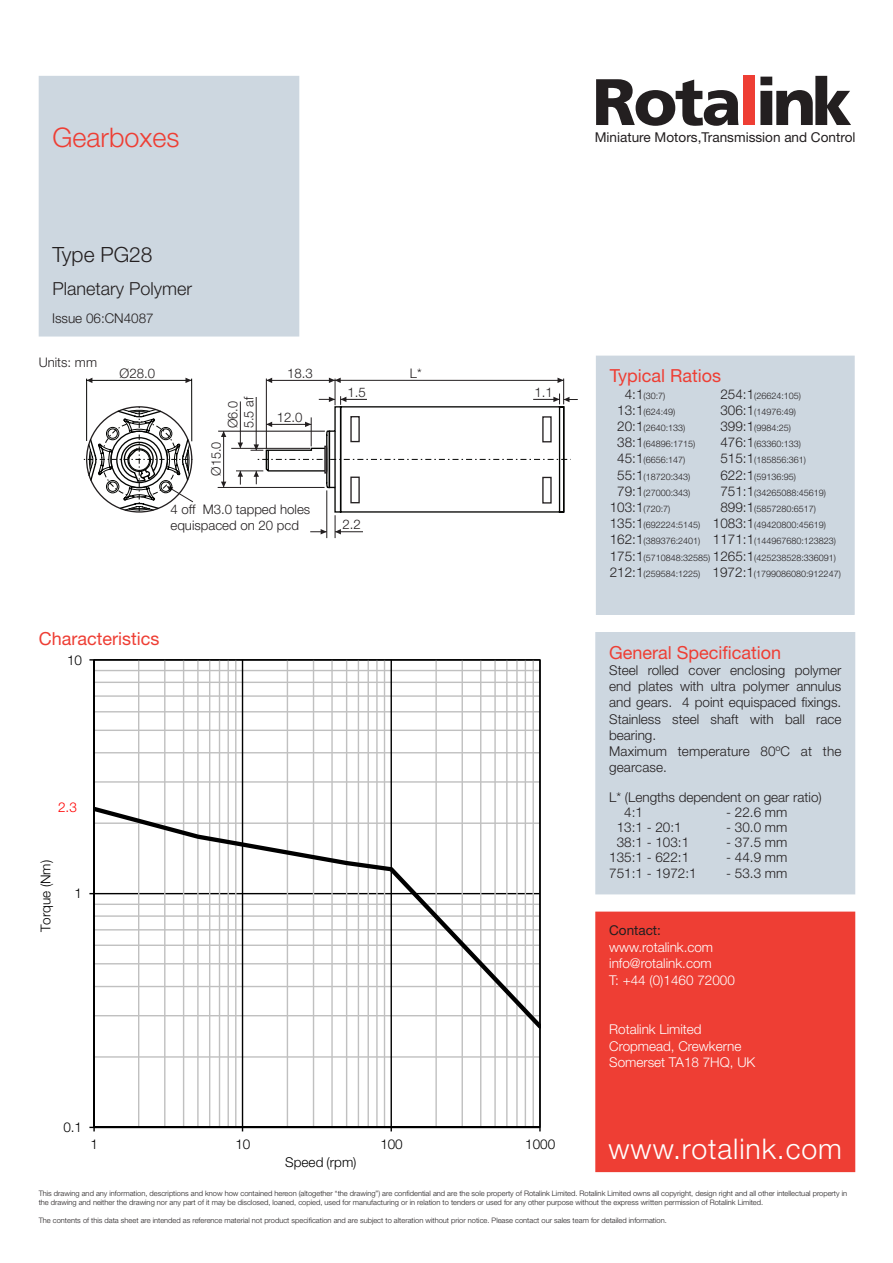
<style>
.page{position:relative;width:893px;height:1263px;background:#fff}
.page>*{position:absolute;margin:0;border:0;box-sizing:border-box;transform-origin:0 0}
.t1{font:300 28.5px "Helvetica Neue LT Pro";letter-spacing:.03em;color:#fff}
.t2{font:300 27px "Helvetica Neue LT Pro";color:#ee3e34}
.t3{font:300 21px "Helvetica Neue LT Pro";color:#231f20}
.Headers{font:18px "Helvetica Neue LT Pro";color:#ee3e34}
.t4{font:300 18px "Helvetica Neue LT Pro";color:#231f20}
.t5{font:13.65px "Helvetica Neue LT Pro";color:#231f20}
.Specification{font:300 13.5px/16.2px "Helvetica Neue LT Pro";color:#231f20;text-align:justify}
.t6{font:300 13.5px "Helvetica Neue LT Pro";color:#fff}
.t7{font:300 13.5px "Helvetica Neue LT Pro";color:#000}
.t8{font:13.5px "Helvetica Neue LT Pro";color:#231f20}
.t9{font:300 13.5px "Helvetica Neue LT Pro";color:#f00}
.t10{font:300 13.2px/15.9px "Helvetica Neue LT Pro";color:#231f20}
.t11{font:300 13.2px/15.9px "Helvetica Neue LT Pro";color:#231f20;scale:.96 1}
.Ratio{font:300 9px "Helvetica Neue LT Pro";color:#231f20}
.t12{font:300 7.5px/9px "Helvetica Neue LT Pro";color:#231f20}
.s1{font-size:13.5px}
</style>
<div class="page">
<svg style="left:596px;top:79px;width:143px;height:47px"></svg>
<div style="left:743px;top:76px;width:12px;height:49px;background:#ee3e34"></div>
<svg style="left:760px;top:76px;width:91px;height:49px"></svg>
<div style="left:596px;top:912px;width:259px;height:259px;background:#ee3e34"></div>
<div style="left:595px;top:911px;width:260px;height:261px;border:1px solid #ee3e34"></div>
<div style="left:596px;top:632px;width:259px;height:262px;background:#cdd7e0"></div>
<div style="left:595px;top:632px;width:260px;height:262px;border:1px solid #cdd7e0"></div>
<div style="left:596px;top:356px;width:258px;height:258px;background:#cdd7e0"></div>
<div style="left:596px;top:356px;width:259px;height:259px;border:1px solid #cdd7e0"></div>
<div style="left:39px;top:76px;width:260px;height:260px;background:#cdd7e0"></div>
<hr style="left:191px;top:379px;width:1px;height:62px;background:#040503">
<hr style="left:86px;top:379px;width:1px;height:62px;background:#040503">
<hr style="left:87px;top:380px;width:105px;height:1px;background:#040503">
<hr style="left:231px;top:448px;width:79px;height:1px;background:#231f20">
<svg style="left:87px;top:378px;width:5px;height:5px"></svg>
<svg style="left:185px;top:378px;width:7px;height:5px"></svg>
<hr style="left:218px;top:431px;width:107px;height:1px;background:#231f20">
<hr style="left:218px;top:487px;width:106px;height:1px;background:#231f20">
<hr style="left:223px;top:431px;width:1px;height:56px;background:#231f20">
<svg style="left:221px;top:482px;width:5px;height:5px"></svg>
<svg style="left:221px;top:431px;width:5px;height:6px"></svg>
<svg style="left:84px;top:407px;width:109px;height:106px"></svg>
<div style="left:110px;top:431px;width:58px;height:57px;border:1px solid #040503;border-radius:50%"></div>
<div style="left:102px;top:422px;width:75px;height:75px;border:1px dashed #040503;border-radius:50%"></div>
<svg style="left:236px;top:378px;width:342px;height:160px"></svg>
<svg style="left:94px;top:659px;width:447px;height:468px"></svg>
<hr style="left:93px;top:660px;width:2px;height:467px;background:#000">
<hr style="left:94px;top:1127px;width:446px;height:1px;background:#000">
<svg style="left:89px;top:1127px;width:6px;height:4px"></svg>
<svg style="left:95px;top:806px;width:446px;height:223px"></svg>
<p class="t2" style="left:53px;top:121px;width:129px">Gearboxes</p>
<p class="t3" style="left:53px;top:242px;width:102px">Type PG28</p>
<p class="t4" style="left:53px;top:277px;width:141px">Planetary Polymer</p>
<p class="Specification" style="left:52px;top:310px;width:103px">Issue 06:CN4087</p>
<p class="t10" style="left:39px;top:354px;width:60px">Units: mm</p>
<p class="t10" style="left:120px;top:365px;width:37px">Ø28.0</p>
<p class="t11" style="left:225px;top:428px;width:34px;rotate:-90deg">Ø6.0<br>5.5 af</p>
<p class="t11" style="left:208px;top:476px;width:37px;rotate:-90deg">Ø15.0</p>
<p class="t10" style="left:287px;top:365px;width:27px">18.3</p>
<p class="t10" style="left:277px;top:409px;width:27px">12.0</p>
<p class="t10" style="left:170px;top:501px;width:141px">4 off M3.0 tapped holes equispaced on 20 pcd</p>
<p class="t10" style="left:347px;top:384px;width:20px">1.5</p>
<p class="t10" style="left:343px;top:516px;width:20px">2.2</p>
<p class="Headers" style="left:39px;top:628px;width:122px">Characteristics</p>
<p class="t7" style="left:67px;top:655px;width:16px">10</p>
<p class="t10" style="left:410px;top:365px;width:13px">L*</p>
<p class="t9" style="left:58px;top:802px;width:21px">2.3</p>
<p class="t7" style="left:41px;top:932px;width:74px;rotate:-90deg">Torque (Nm)</p>
<p class="t7" style="left:75px;top:888px;width:9px">1</p>
<p class="t7" style="left:63px;top:1122px;width:20px">0.1</p>
<h3 class="t5" style="left:595px;top:129px;width:262px">Miniature Motors,Transmission and Control</h3>
<p class="t10" style="left:534px;top:384px;width:20px">1.1</p>
<p class="Headers" style="left:610px;top:365px;width:113px">Typical Ratios</p>
<p class="Ratio" style="left:625px;top:390px;width:42px"><span class="s1">4:1</span>(30:7)</p>
<p class="Ratio" style="left:720px;top:390px;width:82px"><span class="s1">254:1</span>(26624:105)</p>
<p class="Ratio" style="left:617px;top:406px;width:60px"><span class="s1">13:1</span>(624:49)</p>
<p class="Ratio" style="left:720px;top:406px;width:77px"><span class="s1">306:1</span>(14976:49)</p>
<p class="Ratio" style="left:617px;top:422px;width:70px"><span class="s1">20:1</span>(2640:133)</p>
<p class="Ratio" style="left:720px;top:422px;width:72px"><span class="s1">399:1</span>(9984:25)</p>
<p class="Ratio" style="left:617px;top:438px;width:80px"><span class="s1">38:1</span>(64896:1715)</p>
<p class="Ratio" style="left:720px;top:438px;width:82px"><span class="s1">476:1</span>(63360:133)</p>
<p class="Ratio" style="left:617px;top:455px;width:70px"><span class="s1">45:1</span>(6656:147)</p>
<p class="Ratio" style="left:720px;top:455px;width:87px"><span class="s1">515:1</span>(185856:361)</p>
<p class="Ratio" style="left:617px;top:471px;width:75px"><span class="s1">55:1</span>(18720:343)</p>
<p class="Ratio" style="left:720px;top:471px;width:77px"><span class="s1">622:1</span>(59136:95)</p>
<p class="Ratio" style="left:617px;top:487px;width:75px"><span class="s1">79:1</span>(27000:343)</p>
<p class="Ratio" style="left:720px;top:487px;width:107px"><span class="s1">751:1</span>(34265088:45619)</p>
<p class="Ratio" style="left:610px;top:503px;width:62px"><span class="s1">103:1</span>(720:7)</p>
<p class="Ratio" style="left:720px;top:503px;width:97px"><span class="s1">899:1</span>(5857280:6517)</p>
<p class="Ratio" style="left:610px;top:519px;width:218px"><span class="s1">135:1</span>(692224:5145) <span class="s1">1083:1</span>(49420800:45619)</p>
<p class="Ratio" style="left:610px;top:536px;width:228px"><span class="s1">162:1</span>(389376:2401) <span class="s1">1171:1</span>(144967680:123823)</p>
<p class="Ratio" style="left:610px;top:552px;width:228px"><span class="s1">175:1</span>(5710848:32585) <span class="s1">1265:1</span>(425238528:336091)</p>
<p class="Ratio" style="left:610px;top:568px;width:233px"><span class="s1">212:1</span>(259584:1225) <span class="s1">1972:1</span>(1799086080:912247)</p>
<p class="Headers" style="left:609px;top:642px;width:173px">General Specification</p>
<p class="Specification" style="left:609px;top:662px;width:234px">Steel rolled cover enclosing polymer end plates with ultra polymer annulus and gears. 4 point equispaced fixings.<br>Stainless steel shaft with ball race bearing.</p>
<p class="Specification" style="left:609px;top:743px;width:234px">Maximum temperature 80ºC at the gearcase.</p>
<p class="Specification" style="left:609px;top:789px;width:214px">L* (Lengths dependent on gear ratio)</p>
<p class="Specification" style="left:624px;top:804px;width:20px">4:1</p>
<p class="Specification" style="left:726px;top:804px;width:63px">- 22.6 mm</p>
<p class="Specification" style="left:617px;top:819px;width:67px">13:1 - 20:1</p>
<p class="Specification" style="left:726px;top:819px;width:63px">- 30.0 mm</p>
<p class="Specification" style="left:617px;top:834px;width:74px">38:1 - 103:1</p>
<p class="Specification" style="left:726px;top:834px;width:63px">- 37.5 mm</p>
<p class="Specification" style="left:609px;top:849px;width:82px">135:1 - 622:1</p>
<p class="Specification" style="left:726px;top:849px;width:63px">- 44.9 mm</p>
<p class="Specification" style="left:609px;top:865px;width:89px">751:1 - 1972:1</p>
<p class="Specification" style="left:726px;top:865px;width:63px">- 53.3 mm</p>
<p class="t8" style="left:609px;top:922px;width:53px">Contact:</p>
<p class="t6" style="left:609px;top:938px;width:106px">www.rotalink.com</p>
<p class="t6" style="left:609px;top:955px;width:104px">info@rotalink.com</p>
<p class="t6" style="left:609px;top:971px;width:127px">T: +44 (0)1460 72000</p>
<p class="t6" style="left:609px;top:1021px;width:94px">Rotalink Limited</p>
<p class="t6" style="left:609px;top:1037px;width:134px">Cropmead, Crewkerne</p>
<p class="t6" style="left:609px;top:1054px;width:148px">Somerset TA18 7HQ, UK</p>
<p class="t1" style="left:609px;top:1131px;width:235px">www.rotalink.com</p>
<p class="t12" style="left:39px;top:1189px;width:810px">This drawing and any information, descriptions and know how contained hereon (altogether “the drawing”) are confidential and are the sole property of Rotalink Limited. Rotalink Limited owns all copyright, design right and all other intellectual property in the drawing and neither the drawing nor any part of it may be disclosed, loaned, copied, used for manufacturing or in relation to tenders or used for any other purpose without the express written permission of Rotalink Limited.</p>
<p class="t12" style="left:39px;top:1216px;width:630px">The contents of this data sheet are intended as reference material not product specification and are subject to alteration without prior notice. Please contact our sales team for detailed information.</p>
<p class="t7" style="left:91px;top:1139px;width:9px">1</p>
<p class="t7" style="left:235px;top:1139px;width:17px">10</p>
<p class="t7" style="left:380px;top:1139px;width:24px">100</p>
<p class="t7" style="left:525px;top:1139px;width:31px">1000</p>
<p class="t7" style="left:285px;top:1157px;width:73px">Speed (rpm)</p>
</div>
